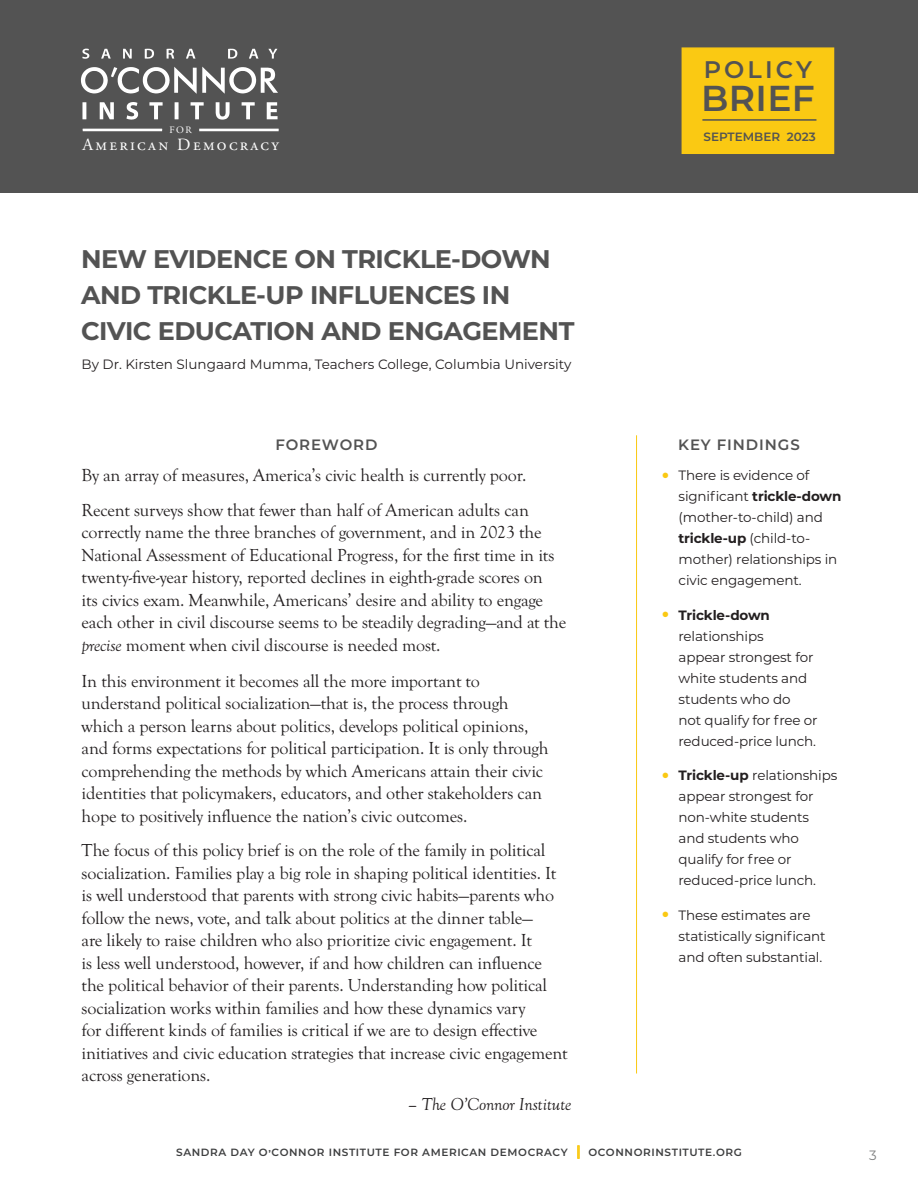
<style>
.page{position:relative;width:918px;height:1188px;background:#fff}
.page>*{position:absolute;margin:0;border:0;box-sizing:border-box;transform-origin:0 0}
.t1{font:600 36px "Montserrat";letter-spacing:.01em;color:#535353}
.t2{font:700 25.5px/36px "Montserrat";letter-spacing:-.02em;color:#535353}
.t3{font:600 24px "Montserrat";letter-spacing:.13em;color:#535353}
.t4{font:18px/22.5px "Goudy Old Sty";letter-spacing:-.01em;color:#231f20}
.t5{font:italic 18px "Goudy Old Sty";letter-spacing:-.01em;color:#231f20}
.t6{font:17.25px "Adobe Garamond Pro";letter-spacing:.135em;color:#fff}
.t7{font:600 15px "Montserrat";letter-spacing:.06em;color:#535353}
.t8{font:13.5px/21px "Montserrat";letter-spacing:-.01em;color:#231f20}
.t9{font:13.5px "Montserrat";color:#7f8080}
.t10{font:600 12px "Montserrat";color:#535353}
.t11{font:600 10.5px "Montserrat";letter-spacing:.06em;color:#3e3f40}
.t12{font:9.75px "Adobe Garamond Pro";color:#fff}
.s1{font-style:italic}
.s2{font-size:36px;color:#fac913}
.s3{font-weight:700}
.s4{font-size:13.5px;color:#fac913}
</style>
<div class="page">
<div style="left:0;top:0;width:918px;height:192px;background:#535353"></div>
<hr style="left:83px;top:129px;width:79px;height:2px;background:#fff">
<hr style="left:199px;top:129px;width:80px;height:2px;background:#fff">
<svg style="left:216px;top:102px;width:14px;height:18px"></svg>
<svg style="left:126px;top:102px;width:12px;height:18px"></svg>
<svg style="left:82px;top:49px;width:7px;height:10px"></svg>
<svg style="left:100px;top:102px;width:14px;height:17px"></svg>
<svg style="left:267px;top:102px;width:11px;height:17px"></svg>
<svg style="left:149px;top:102px;width:14px;height:17px"></svg>
<svg style="left:191px;top:102px;width:13px;height:17px"></svg>
<svg style="left:242px;top:102px;width:13px;height:17px"></svg>
<svg style="left:82px;top:102px;width:4px;height:17px"></svg>
<svg style="left:175px;top:102px;width:4px;height:17px"></svg>
<svg style="left:123px;top:49px;width:9px;height:10px"></svg>
<svg style="left:145px;top:49px;width:9px;height:10px"></svg>
<svg style="left:228px;top:49px;width:9px;height:10px"></svg>
<svg style="left:167px;top:49px;width:7px;height:10px"></svg>
<svg style="left:249px;top:49px;width:9px;height:10px"></svg>
<svg style="left:186px;top:49px;width:10px;height:10px"></svg>
<svg style="left:101px;top:49px;width:10px;height:10px"></svg>
<svg style="left:268px;top:49px;width:9px;height:10px"></svg>
<svg style="left:81px;top:67px;width:197px;height:27px"></svg>
<hr style="left:636px;top:435px;width:1px;height:639px;background:#fac913">
<div style="left:682px;top:47px;width:152px;height:107px;background:#fac913;border:2px solid #fac913"></div>
<hr style="left:702px;top:119px;width:114px;height:2px;background:#535353">
<p class="t12" style="left:170px;top:124px;width:24px">FOR</p>
<p class="t6" style="left:82px;top:134px;width:198px">American Democracy</p>
<p class="t3" style="left:704px;top:52px;width:110px">POLICY</p>
<p class="t1" style="left:701px;top:73px;width:115px">BRIEF</p>
<p class="t10" style="left:704px;top:128px;width:114px">SEPTEMBER 2023</p>
<p class="t2" style="left:81px;top:239px;width:495px">NEW EVIDENCE ON TRICKLE-DOWN<br>AND TRICKLE-UP INFLUENCES IN<br>CIVIC EDUCATION AND ENGAGEMENT</p>
<p class="t8" style="left:82px;top:354px;width:491px">By Dr. Kirsten Slungaard Mumma, Teachers College, Columbia University</p>
<p class="t7" style="left:275px;top:434px;width:104px">FOREWORD</p>
<p class="t4" style="left:82px;top:465px;width:447px">By an array of measures, America’s civic health is currently poor.</p>
<p class="t4" style="left:82px;top:499px;width:486px">Recent surveys show that fewer than half of American adults can correctly name the three branches of government, and in 2023 the National Assessment of Educational Progress, for the first time in its twenty-five-year history, reported declines in eighth-grade scores on<br>its civics exam. Meanwhile, Americans’ desire and ability to engage each other in civil discourse seems to be steadily degrading—and at the <span class="s1">precise</span> moment when civil discourse is needed most.</p>
<p class="t4" style="left:82px;top:670px;width:469px">In this environment it becomes all the more important to understand political socialization—that is, the process through which a person learns about politics, develops political opinions, and forms expectations for political participation. It is only through comprehending the methods by which Americans attain their civic identities that policymakers, educators, and other stakeholders can hope to positively influence the nation’s civic outcomes.</p>
<p class="t4" style="left:82px;top:840px;width:487px">The focus of this policy brief is on the role of the family in political socialization. Families play a big role in shaping political identities. It is well understood that parents with strong civic habits—parents who follow the news, vote, and talk about politics at the dinner table—<br>are likely to raise children who also prioritize civic engagement. It<br>is less well understood, however, if and how children can influence the political behavior of their parents. Understanding how political socialization works within families and how these dynamics vary<br>for different kinds of families is critical if we are to design effective initiatives and civic education strategies that increase civic engagement across generations.</p>
<p class="t5" style="left:408px;top:1095px;width:165px">– The O’Connor Institute</p>
<p class="t7" style="left:678px;top:434px;width:123px">KEY FINDINGS</p>
<p class="t8" style="left:679px;top:465px;width:164px;text-indent:-19px"><span class="s2">•</span> There is evidence of significant <span class="s3">trickle-down </span>(mother-to-child) and <span class="s3">trickle-up</span> (child-to&shy;mother) relationships in civic engagement.</p>
<p class="t8" style="left:679px;top:604px;width:141px;text-indent:-19px"><span class="s2">•</span> <span class="s3">Trickle-down </span>relationships<br>appear strongest for white students and students who do<br>not qualify for free or reduced-price lunch.</p>
<p class="t8" style="left:679px;top:765px;width:160px;text-indent:-19px"><span class="s2">•</span> <span class="s3">Trickle-up</span> relationships appear strongest for non-white students and students who qualify for free or reduced-price lunch.</p>
<p class="t8" style="left:679px;top:904px;width:149px;text-indent:-19px"><span class="s2">•</span> These estimates are statistically significant and often substantial.</p>
<p class="t11" style="left:176px;top:1145px;width:567px">SANDRA DAY O’CONNOR INSTITUTE FOR AMERICAN DEMOCRACY <span class="s4">|</span> OCONNORINSTITUTE.ORG</p>
<p class="t9" style="left:869px;top:1146px;width:9px">3</p>
</div>
